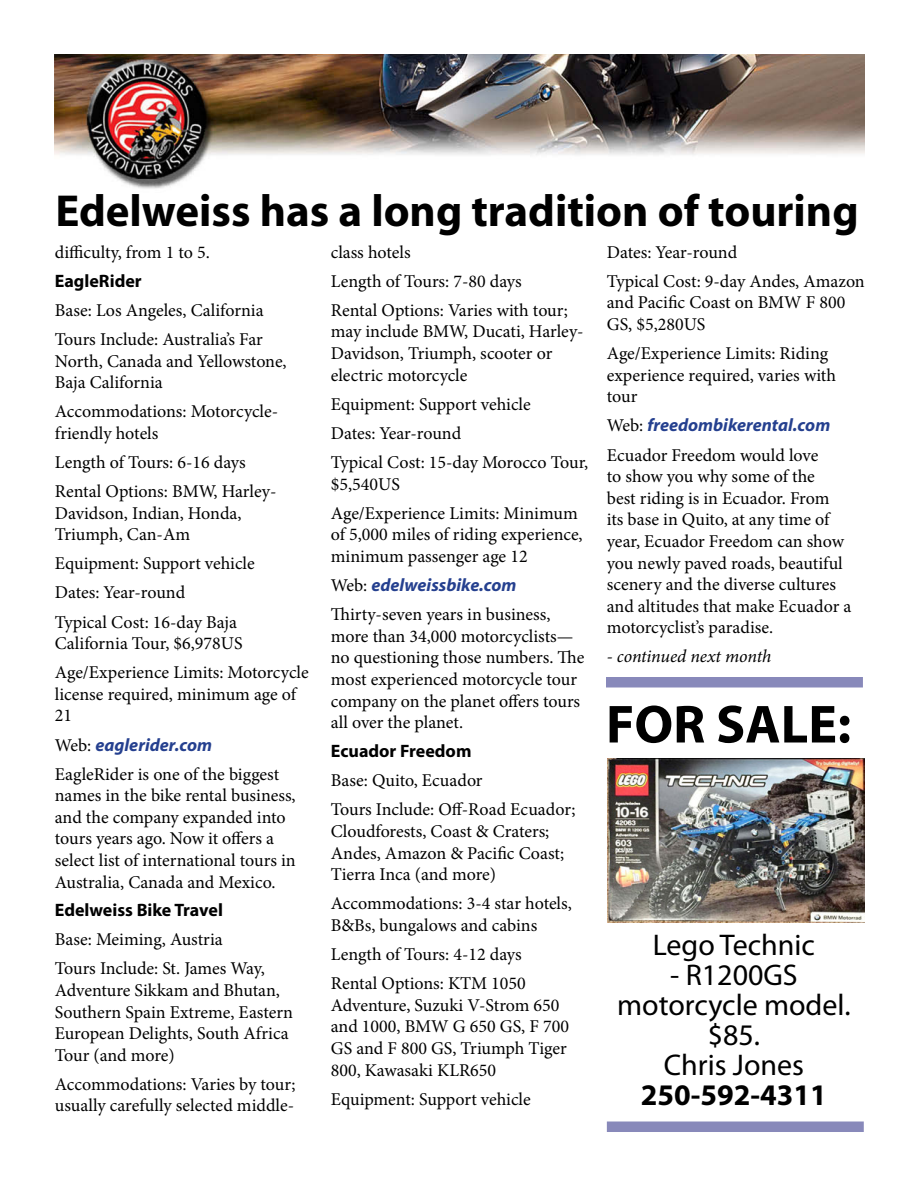
<style>
.page{position:relative;width:918px;height:1188px;background:#fff}
.page>*{position:absolute;margin:0;border:0;box-sizing:border-box;transform-origin:0 0}
.Headline_flush_left{font:700 54px "Myriad";color:#000}
.Headline{font:700 45px "Myriad";color:#000}
.Headline_flush_left-2{font:30px/30px "Myriad Pro";color:#000;text-align:center}
.Headline_flush_left-3{font:700 30px "Myriad Pro";color:#000}
.body_copy{font:18px/21.6px "Minion Pro";color:#000}
.body_copy-2{font:italic 700 18px "Myriad";color:#25408f}
.subhead_embedded{font:700 18px "Myriad Pro";color:#000}
.body_copy-3{font:italic 18px "Minion Pro";letter-spacing:-.01em;color:#000}
.s1{font-family:"Minion Pro";font-weight:400;font-style:normal;color:#000}
</style>
<div class="page">
<img style="left:55px;top:54px;width:810px;height:135px">
<div style="left:606px;top:677px;width:257px;height:11px;background:#8889ba"></div>
<img style="left:608px;top:759px;width:257px;height:164px">
<div style="left:607px;top:1122px;width:257px;height:10px;background:#8889ba"></div>
<p class="Headline" style="left:55px;top:187px;width:805px">Edelweiss has a long tradition of touring</p>
<p class="body_copy" style="left:55px;top:241px;width:156px">difficulty, from 1 to 5.</p>
<p class="subhead_embedded" style="left:55px;top:269px;width:88px">EagleRider</p>
<p class="body_copy" style="left:55px;top:299px;width:210px">Base: Los Angeles, California</p>
<p class="body_copy" style="left:55px;top:328px;width:233px">Tours Include: Australia’s Far<br>North, Canada and Yellowstone,<br>Baja California</p>
<p class="body_copy" style="left:55px;top:401px;width:225px">Accommodations: Motorcycle&shy;friendly hotels</p>
<p class="body_copy" style="left:55px;top:451px;width:192px">Length of Tours: 6-16 days</p>
<p class="body_copy" style="left:55px;top:481px;width:223px">Rental Options: BMW, Harley-<br>Davidson, Indian, Honda,<br>Triumph, Can-Am</p>
<p class="body_copy" style="left:55px;top:553px;width:201px">Equipment: Support vehicle</p>
<p class="body_copy" style="left:55px;top:582px;width:132px">Dates: Year-round</p>
<p class="body_copy" style="left:55px;top:611px;width:189px">Typical Cost: 16-day Baja<br>California Tour, $6,978US</p>
<p class="body_copy" style="left:55px;top:662px;width:255px">Age/Experience Limits: Motorcycle license required, minimum age of<br>21</p>
<p class="body_copy-2" style="left:55px;top:735px;width:159px"><span class="s1">Web:</span> eaglerider.com</p>
<p class="body_copy" style="left:55px;top:763px;width:242px">EagleRider is one of the biggest names in the bike rental business, and the company expanded into tours years ago. Now it offers a select list of international tours in<br>Australia, Canada and Mexico.</p>
<p class="subhead_embedded" style="left:55px;top:898px;width:170px">Edelweiss Bike Travel</p>
<p class="body_copy" style="left:55px;top:929px;width:170px">Base: Meiming, Austria</p>
<p class="body_copy" style="left:55px;top:958px;width:240px">Tours Include: St. James Way,<br>Adventure Sikkam and Bhutan,<br>Southern Spain Extreme, Eastern<br>European Delights, South Africa<br>Tour (and more)</p>
<p class="body_copy" style="left:55px;top:1073px;width:242px">Accommodations: Varies by tour; usually carefully selected middle-</p>
<p class="body_copy" style="left:331px;top:241px;width:81px">class hotels</p>
<p class="body_copy" style="left:331px;top:270px;width:192px">Length of Tours: 7-80 days</p>
<p class="body_copy" style="left:331px;top:299px;width:254px">Rental Options: Varies with tour; may include BMW, Ducati, Harley-<br>Davidson, Triumph, scooter or electric motorcycle</p>
<p class="body_copy" style="left:331px;top:393px;width:201px">Equipment: Support vehicle</p>
<p class="body_copy" style="left:331px;top:422px;width:132px">Dates: Year-round</p>
<p class="body_copy" style="left:331px;top:452px;width:259px">Typical Cost: 15-day Morocco Tour, $5,540US</p>
<p class="body_copy" style="left:331px;top:502px;width:253px">Age/Experience Limits: Minimum of 5,000 miles of riding experience, minimum passenger age 12</p>
<p class="body_copy-2" style="left:331px;top:576px;width:187px"><span class="s1">Web:</span> edelweissbike.com</p>
<p class="body_copy" style="left:331px;top:604px;width:255px">Thirty-seven years in business, more than 34,000 motorcyclists— no questioning those numbers. The most experienced motorcycle tour company on the planet offers tours all over the planet.</p>
<p class="subhead_embedded" style="left:331px;top:739px;width:142px">Ecuador Freedom</p>
<p class="body_copy" style="left:331px;top:770px;width:153px">Base: Quito, Ecuador</p>
<p class="body_copy" style="left:331px;top:799px;width:246px">Tours Include: Off-Road Ecuador;<br>Cloudforests, Coast &amp; Craters;<br>Andes, Amazon &amp; Pacific Coast;<br>Tierra Inca (and more)</p>
<p class="body_copy" style="left:331px;top:893px;width:242px">Accommodations: 3-4 star hotels,<br>B&amp;Bs, bungalows and cabins</p>
<p class="body_copy" style="left:331px;top:944px;width:192px">Length of Tours: 4-12 days</p>
<p class="body_copy" style="left:331px;top:973px;width:240px">Rental Options: KTM 1050<br>Adventure, Suzuki V-Strom 650 and 1000, BMW G 650 GS, F 700<br>GS and F 800 GS, Triumph Tiger<br>800, Kawasaki KLR650</p>
<p class="body_copy" style="left:331px;top:1088px;width:201px">Equipment: Support vehicle</p>
<p class="body_copy" style="left:607px;top:241px;width:132px">Dates: Year-round</p>
<p class="body_copy" style="left:607px;top:270px;width:259px">Typical Cost: 9-day Andes, Amazon and Pacific Coast on BMW F 800<br>GS, $5,280US</p>
<p class="body_copy" style="left:607px;top:343px;width:231px">Age/Experience Limits: Riding experience required, varies with tour</p>
<p class="body_copy-2" style="left:607px;top:416px;width:225px"><span class="s1">Web:</span> freedombikerental.com</p>
<p class="body_copy" style="left:607px;top:444px;width:246px">Ecuador Freedom would love<br>to show you why some of the<br>best riding is in Ecuador. From<br>its base in Quito, at any time of year, Ecuador Freedom can show you newly paved roads, beautiful scenery and the diverse cultures and altitudes that make Ecuador a motorcyclist’s paradise.</p>
<p class="body_copy-3" style="left:607px;top:644px;width:166px">- continued next month</p>
<p class="Headline_flush_left" style="left:606px;top:697px;width:247px">FOR SALE:</p>
<p class="Headline_flush_left-2" style="left:653px;top:929px;width:164px">Lego Technic</p>
<p class="Headline_flush_left-2" style="left:617px;top:959px;width:235px">- R1200GS motorcycle model. $85.<br>Chris Jones</p>
<p class="Headline_flush_left-3" style="left:641px;top:1075px;width:187px">250-592-4311</p>
</div>
